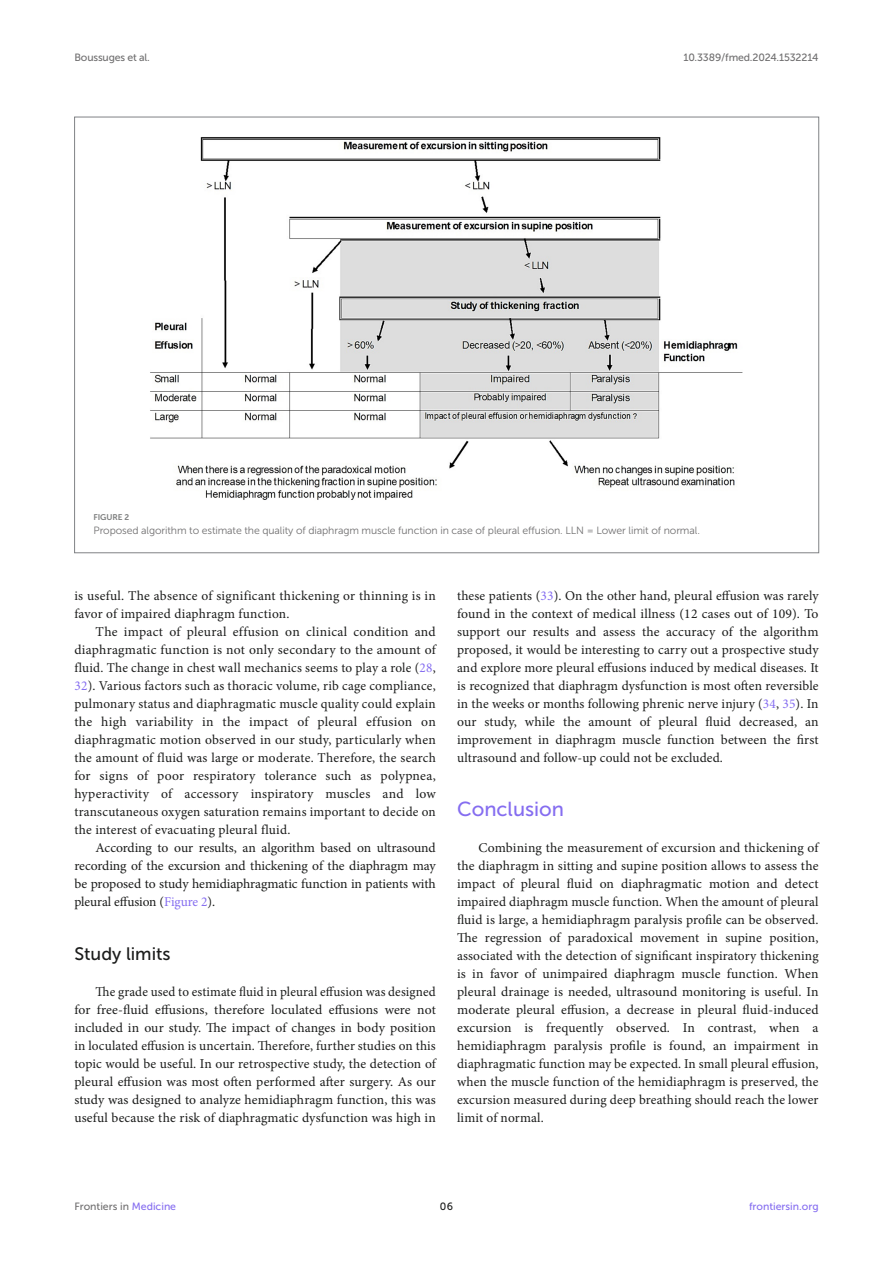
<style>
.page{position:relative;width:893px;height:1263px;background:#fff}
.page>*{position:absolute;margin:0;border:0;box-sizing:border-box;transform-origin:0 0}
.HEAD_1{font:20.25px "Museo Sans 500";color:#856df0}
.HEAD_2{font:18px "Museo Sans 500";color:#1b1c1b}
.TEXT{font:13.5px/18px "Minion Pro";letter-spacing:.01em;color:#1b1c1b;text-align:justify}
.FIG_LEG{font:10.5px "Museo Sans 300";letter-spacing:-.01em;color:#706f70}
.t1{font:10.5px "Museo Sans 500";letter-spacing:-.015em;color:#706f70}
.t2{font:10.5px "Museo Sans 500";color:#856df0}
.t3{font:10.5px "Museo Sans 500";color:#1b1c1b}
.FIG_HD{font:8.25px "Museo Sans 700";letter-spacing:-.01em;color:#7e7f7f}
.s1{color:#856df0}
</style>
<div class="page">
<img style="left:150px;top:137px;width:593px;height:363px">
<p class="t1" style="left:74px;top:51px;width:77px">Boussuges et al.</p>
<p class="t1" style="left:683px;top:51px;width:137px">10.3389/fmed.2024.1532214</p>
<p class="FIG_HD" style="left:94px;top:513px;width:37px">FIGURE 2</p>
<p class="FIG_LEG" style="left:94px;top:525px;width:608px">Proposed algorithm to estimate the quality of diaphragm muscle function in case of pleural effusion. LLN = Lower limit of normal.</p>
<p class="TEXT" style="left:74px;top:587px;width:363px">is useful. The absence of significant thickening or thinning is in favor of impaired diaphragm function.</p>
<p class="TEXT" style="left:74px;top:623px;width:363px;text-indent:21px">The impact of pleural effusion on clinical condition and diaphragmatic function is not only secondary to the amount of fluid. The change in chest wall mechanics seems to play a role (<span class="s1">28</span>, <span class="s1">32</span>). Various factors such as thoracic volume, rib cage compliance, pulmonary status and diaphragmatic muscle quality could explain the high variability in the impact of pleural effusion on diaphragmatic motion observed in our study, particularly when the amount of fluid was large or moderate. Therefore, the search for signs of poor respiratory tolerance such as polypnea, hyperactivity of accessory inspiratory muscles and low transcutaneous oxygen saturation remains important to decide on the interest of evacuating pleural fluid.</p>
<p class="TEXT" style="left:74px;top:839px;width:363px;text-indent:21px">According to our results, an algorithm based on ultrasound recording of the excursion and thickening of the diaphragm may be proposed to study hemidiaphragmatic function in patients with pleural effusion (<span class="s1">Figure 2</span>).</p>
<p class="HEAD_2" style="left:74px;top:944px;width:98px">Study limits</p>
<p class="TEXT" style="left:74px;top:983px;width:363px;text-indent:21px">The grade used to estimate fluid in pleural effusion was designed for free-fluid effusions, therefore loculated effusions were not included in our study. The impact of changes in body position in loculated effusion is uncertain. Therefore, further studies on this topic would be useful. In our retrospective study, the detection of pleural effusion was most often performed after surgery. As our study was designed to analyze hemidiaphragm function, this was useful because the risk of diaphragmatic dysfunction was high in</p>
<p class="TEXT" style="left:457px;top:587px;width:363px">these patients (<span class="s1">33</span>). On the other hand, pleural effusion was rarely found in the context of medical illness (12 cases out of 109). To support our results and assess the accuracy of the algorithm proposed, it would be interesting to carry out a prospective study and explore more pleural effusions induced by medical diseases. It is recognized that diaphragm dysfunction is most often reversible in the weeks or months following phrenic nerve injury (<span class="s1">34</span>, <span class="s1">35</span>). In our study, while the amount of pleural fluid decreased, an improvement in diaphragm muscle function between the first ultrasound and follow-up could not be excluded.</p>
<p class="HEAD_1" style="left:457px;top:798px;width:108px">Conclusion</p>
<p class="TEXT" style="left:457px;top:839px;width:363px;text-indent:21px">Combining the measurement of excursion and thickening of the diaphragm in sitting and supine position allows to assess the impact of pleural fluid on diaphragmatic motion and detect impaired diaphragm muscle function. When the amount of pleural fluid is large, a hemidiaphragm paralysis profile can be observed.<br>The regression of paradoxical movement in supine position, associated with the detection of significant inspiratory thickening is in favor of unimpaired diaphragm muscle function. When pleural drainage is needed, ultrasound monitoring is useful. In moderate pleural effusion, a decrease in pleural fluid-induced excursion is frequently observed. In contrast, when a hemidiaphragm paralysis profile is found, an impairment in diaphragmatic function may be expected. In small pleural effusion, when the muscle function of the hemidiaphragm is preserved, the excursion measured during deep breathing should reach the lower limit of normal.</p>
<p class="t1" style="left:74px;top:1200px;width:103px">Frontiers in <span class="s1">Medicine</span></p>
<p class="t3" style="left:440px;top:1200px;width:15px">06</p>
<p class="t2" style="left:749px;top:1200px;width:71px">frontiersin.org</p>
</div>
